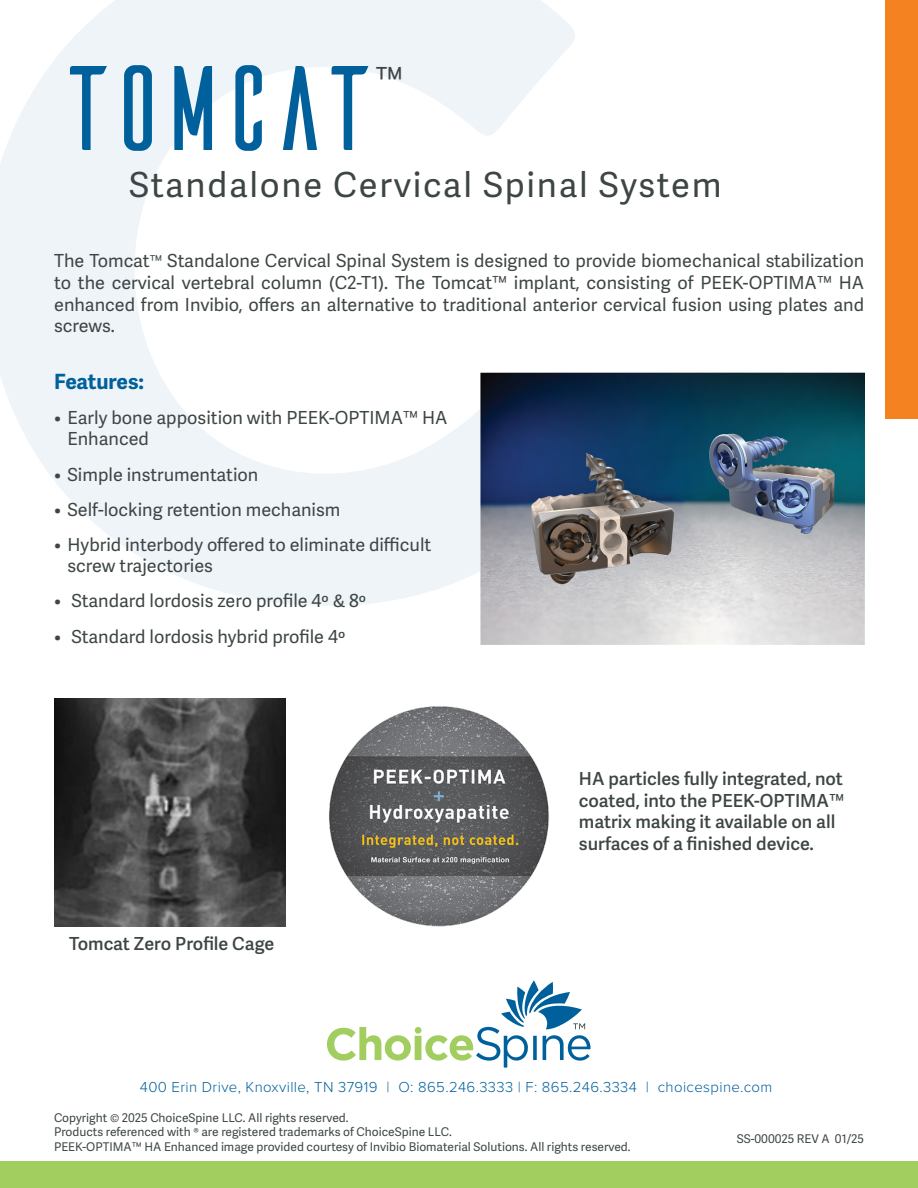
<style>
.page{position:relative;width:918px;height:1188px;background:#fff}
.page>*{position:absolute;margin:0;border:0;box-sizing:border-box;transform-origin:0 0}
.t1{font:120px "Ailerons";letter-spacing:-.15em;color:#00609c}
.t2{font:34.5px "Adelle Sans";letter-spacing:.05em;color:#3d4644}
.t3{font:33.3px "Adelle Sans";color:#3d4644}
.t4{font:700 21px "Adelle Sans";letter-spacing:-.01em;color:#00609c}
.t5{font:18px/21.6px "Adelle Sans";color:#3d4644}
.t6{font:600 18px/21.6px "Adelle Sans";color:#3d4644}
.t7{font:300 15px "Proxima Nova";letter-spacing:.025em;color:#00609c}
.t8{font:12px/14.4px "Adelle Sans";color:#3d4644}
.s1{font-size:15px}
</style>
<div class="page">
<svg style="left:0;top:0;width:583px;height:607px"></svg>
<div style="left:0;top:1162px;width:918px;height:26px;background:#a1ce5e"></div>
<div style="left:886px;top:0;width:32px;height:418px;background:#f58220"></div>
<svg style="left:327px;top:980px;width:264px;height:88px"></svg>
<img style="left:481px;top:373px;width:383px;height:272px">
<img style="left:54px;top:699px;width:232px;height:227px">
<img style="left:329px;top:706px;width:220px;height:221px">
<h1 class="t1" style="left:54px;top:51px;width:329px">TOMCAT</h1>
<h3 class="t3" style="left:376px;top:59px;width:29px">™</h3>
<h2 class="t2" style="left:129px;top:164px;width:594px">Standalone Cervical Spinal System</h2>
<p class="t5" style="left:54px;top:251px;width:812px;text-align:justify">The Tomcat<span class="s1">™</span> Standalone Cervical Spinal System is designed to provide biomechanical stabilization to the cervical vertebral column (C2-T1). The Tomcat™ implant, consisting of PEEK-OPTIMA™ HA enhanced from Invibio, offers an alternative to traditional anterior cervical fusion using plates and screws.</p>
<p class="t4" style="left:54px;top:369px;width:92px">Features:</p>
<p class="t5" style="left:68px;top:407px;width:381px;text-indent:-14px">• Early bone apposition with PEEK-OPTIMA™ HA<br>Enhanced</p>
<p class="t5" style="left:54px;top:464px;width:206px">• Simple instrumentation</p>
<p class="t5" style="left:54px;top:499px;width:288px">• Self-locking retention mechanism</p>
<p class="t5" style="left:68px;top:534px;width:365px;text-indent:-14px">• Hybrid interbody offered to eliminate difficult screw trajectories</p>
<p class="t5" style="left:54px;top:591px;width:314px">• Standard lordosis zero profile 4º &amp; 8º</p>
<p class="t5" style="left:54px;top:626px;width:293px">• Standard lordosis hybrid profile 4º</p>
<p class="t6" style="left:69px;top:933px;width:207px">Tomcat Zero Profile Cage</p>
<p class="t6" style="left:579px;top:769px;width:267px">HA particles fully integrated, not coated, into the PEEK-OPTIMA™ matrix making it available on all surfaces of a finished device.</p>
<p class="t7" style="left:140px;top:1076px;width:634px">400 Erin Drive, Knoxville, TN 37919 | O: 865.246.3333 | F: 865.246.3334 | choicespine.com</p>
<p class="t8" style="left:737px;top:1132px;width:129px">SS-000025 REV A 01/25</p>
<p class="t8" style="left:54px;top:1111px;width:578px">Copyright © 2025 ChoiceSpine LLC. All rights reserved.<br>Products referenced with ® are registered trademarks of ChoiceSpine LLC.<br>PEEK-OPTIMA™ HA Enhanced image provided courtesy of Invibio Biomaterial Solutions. All rights reserved.</p>
</div>
